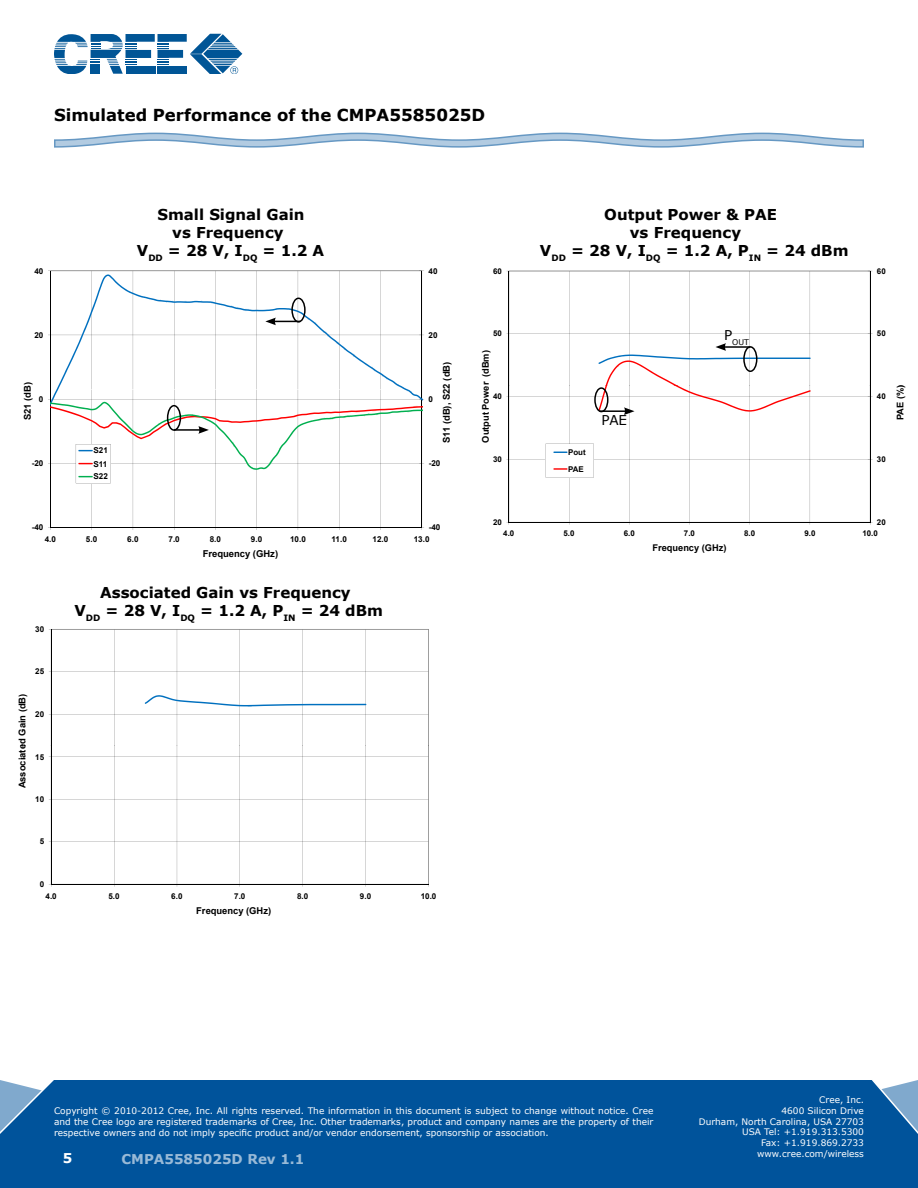
<style>
.page{position:relative;width:918px;height:1188px;background:#fff}
.page>*{position:absolute;margin:0;border:0;box-sizing:border-box;transform-origin:0 0}
.t1{font:700 16.5px "Verdana";color:#000}
.t2{font:700 15px/18px "Verdana";color:#000;text-align:center}
.t3{font:700 13.5px "Verdana";color:#99bad7}
.t4{font:13.5px "Verdana";color:#000}
.t5{font:700 13.5px "Verdana";color:#fff}
.t6{font:700 9.45px "Arial";color:#000}
.t7{font:700 9.3px "Arial";color:#000}
.t8{font:700 9.15px "Arial";letter-spacing:-.005em;color:#000}
.t9{font:9px/10.8px "Verdana";color:#fff;text-align:right}
.t10{font:700 8.1px/13px "Arial";letter-spacing:.005em;color:#000;text-align:justify}
.t11{font:700 7.95px/16.8px "Arial";letter-spacing:.005em;color:#000}
.t12{font:7.8px "Verdana";color:#000}
</style>
<div class="page">
<div style="left:0;top:1080px;width:918px;height:108px;background:#00539b"></div>
<svg style="left:54px;top:34px;width:188px;height:40px"></svg>
<svg style="left:54px;top:132px;width:810px;height:16px"></svg>
<svg style="left:48px;top:270px;width:376px;height:1px"></svg>
<svg style="left:48px;top:503px;width:376px;height:27px"></svg>
<svg style="left:507px;top:270px;width:365px;height:1px"></svg>
<svg style="left:506px;top:415px;width:367px;height:110px"></svg>
<svg style="left:49px;top:629px;width:380px;height:117px"></svg>
<svg style="left:49px;top:746px;width:380px;height:141px"></svg>
<svg style="left:48px;top:271px;width:376px;height:232px"></svg>
<svg style="left:506px;top:271px;width:367px;height:144px"></svg>
<h1 class="t1" style="left:54px;top:108px;width:433px">Simulated Performance of the CMPA5585025D</h1>
<p class="t10" style="left:34px;top:265px;width:11px">40</p>
<h2 class="t2" style="left:157px;top:206px;width:149px">Small Signal Gain</h2>
<h2 class="t2" style="left:604px;top:206px;width:174px">Output Power &amp; PAE</h2>
<h2 class="t2" style="left:172px;top:224px;width:113px">vs Frequency</h2>
<h2 class="t2" style="left:630px;top:224px;width:113px">vs Frequency</h2>
<h2 class="t2" style="left:137px;top:242px;width:189px">V<sub>DD</sub> = 28 V, I<sub>DQ</sub> = 1.2 A</h2>
<h2 class="t2" style="left:540px;top:242px;width:310px">V<sub>DD</sub> = 28 V, I<sub>DQ</sub> = 1.2 A, P<sub>IN</sub> = 24 dBm</h2>
<p class="t10" style="left:429px;top:265px;width:11px">40</p>
<p class="t11" style="left:493px;top:263px;width:10px">60</p>
<p class="t11" style="left:877px;top:263px;width:10px">60</p>
<p class="t10" style="left:34px;top:329px;width:11px">20</p>
<p class="t10" style="left:429px;top:329px;width:11px">20</p>
<p class="t6" style="left:24px;top:420px;width:40px;rotate:-90deg">S21 (dB)</p>
<p class="t10" style="left:39px;top:393px;width:6px">0</p>
<p class="t10" style="left:429px;top:393px;width:6px">0</p>
<p class="t6" style="left:443px;top:443px;width:83px;rotate:-90deg">S11 (dB), S22 (dB)</p>
<p class="t10" style="left:32px;top:457px;width:13px">-20</p>
<p class="t10" style="left:93px;top:445px;width:16px">S21<br>S11<br>S22</p>
<p class="t10" style="left:429px;top:457px;width:13px">-20</p>
<p class="t10" style="left:32px;top:522px;width:13px">-40</p>
<p class="t10" style="left:429px;top:522px;width:13px">-40</p>
<p class="t10" style="left:45px;top:534px;width:13px">4.0</p>
<p class="t10" style="left:86px;top:534px;width:13px">5.0</p>
<p class="t10" style="left:127px;top:534px;width:13px">6.0</p>
<p class="t10" style="left:169px;top:534px;width:13px">7.0</p>
<p class="t10" style="left:210px;top:534px;width:13px">8.0</p>
<p class="t10" style="left:251px;top:534px;width:13px">9.0</p>
<p class="t10" style="left:290px;top:534px;width:17px">10.0</p>
<p class="t10" style="left:332px;top:534px;width:17px">11.0</p>
<p class="t10" style="left:372px;top:534px;width:17px">12.0</p>
<p class="t10" style="left:414px;top:534px;width:17px">13.0</p>
<p class="t6" style="left:203px;top:550px;width:77px">Frequency (GHz)</p>
<p class="t10" style="left:35px;top:623px;width:10px">30</p>
<p class="t10" style="left:35px;top:666px;width:10px">25</p>
<p class="t7" style="left:19px;top:788px;width:96px;rotate:-90deg">Associated Gain (dB)</p>
<p class="t10" style="left:35px;top:708px;width:10px">20</p>
<p class="t10" style="left:35px;top:751px;width:10px">15</p>
<p class="t10" style="left:35px;top:793px;width:10px">10</p>
<p class="t10" style="left:40px;top:836px;width:6px">5</p>
<p class="t10" style="left:40px;top:878px;width:6px">0</p>
<h2 class="t2" style="left:75px;top:584px;width:310px">Associated Gain vs Frequency<br>V<sub>DD</sub> = 28 V, I<sub>DQ</sub> = 1.2 A, P<sub>IN</sub> = 24 dBm</h2>
<p class="t10" style="left:45px;top:890px;width:13px">4.0</p>
<p class="t10" style="left:108px;top:890px;width:13px">5.0</p>
<p class="t10" style="left:171px;top:890px;width:13px">6.0</p>
<p class="t10" style="left:234px;top:890px;width:13px">7.0</p>
<p class="t10" style="left:297px;top:890px;width:13px">8.0</p>
<p class="t10" style="left:360px;top:890px;width:13px">9.0</p>
<p class="t10" style="left:421px;top:890px;width:17px">10.0</p>
<p class="t6" style="left:196px;top:907px;width:76px">Frequency (GHz)</p>
<p class="t11" style="left:493px;top:326px;width:10px">50</p>
<p class="t12" style="left:724px;top:339px;width:26px"><sup>P</sup>OUT</p>
<p class="t11" style="left:877px;top:326px;width:10px">50</p>
<p class="t8" style="left:482px;top:377px;width:28px;rotate:-90deg">(dBm)</p>
<p class="t8" style="left:482px;top:443px;width:62px;rotate:-90deg">Output Power</p>
<p class="t11" style="left:493px;top:389px;width:10px">40</p>
<h3 class="t4" style="left:602px;top:415px;width:27px">PAE</h3>
<p class="t11" style="left:877px;top:389px;width:10px">40</p>
<p class="t8" style="left:897px;top:420px;width:36px;rotate:-90deg">PAE (%)</p>
<p class="t11" style="left:493px;top:452px;width:10px">30</p>
<p class="t11" style="left:568px;top:445px;width:19px">Pout<br>PAE</p>
<p class="t11" style="left:877px;top:452px;width:10px">30</p>
<p class="t11" style="left:493px;top:514px;width:10px">20</p>
<p class="t11" style="left:877px;top:514px;width:10px">20</p>
<p class="t11" style="left:503px;top:526px;width:13px">4.0</p>
<p class="t11" style="left:563px;top:526px;width:13px">5.0</p>
<p class="t11" style="left:624px;top:526px;width:13px">6.0</p>
<p class="t11" style="left:684px;top:526px;width:13px">7.0</p>
<p class="t11" style="left:744px;top:526px;width:13px">8.0</p>
<p class="t11" style="left:804px;top:526px;width:13px">9.0</p>
<p class="t11" style="left:862px;top:526px;width:17px">10.0</p>
<p class="t7" style="left:653px;top:544px;width:75px">Frequency (GHz)</p>
<p class="t9" style="left:54px;top:1106px;width:601px;text-align:justify">Copyright © 2010-2012 Cree, Inc. All rights reserved. The information in this document is subject to change without notice. Cree and the Cree logo are registered trademarks of Cree, Inc. Other trademarks, product and company names are the property of their respective owners and do not imply speci昀椀c product and/or vendor endorsement, sponsorship or association.</p>
<h3 class="t5" style="left:63px;top:1152px;width:11px">5</h3>
<h3 class="t3" style="left:122px;top:1152px;width:184px">CMPA5585025D Rev 1.1</h3>
<p class="t9" style="left:699px;top:1095px;width:167px">Cree, Inc.<br>4600 Silicon Drive<br>Durham, North Carolina, USA 27703<br>USA Tel: +1.919.313.5300<br>Fax: +1.919.869.2733 www.cree.com/wireless</p>
</div>
